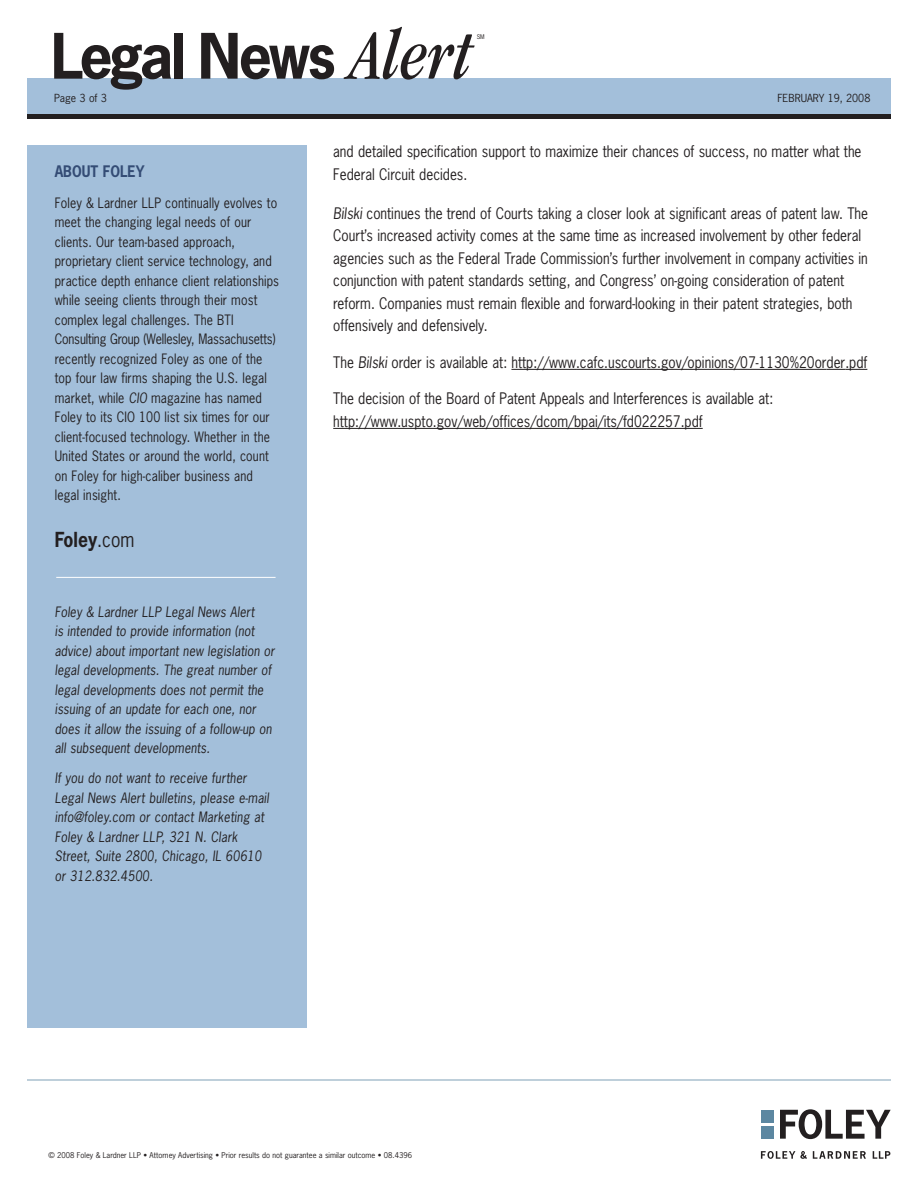
<style>
.page{position:relative;width:918px;height:1188px;background:#fff}
.page>*{position:absolute;margin:0;border:0;box-sizing:border-box;transform-origin:0 0}
.t1{font:700 58.8px "News Gothic Std";letter-spacing:-.05em;color:#231f20}
.t2{font:700 19.5px "News Gothic Std";color:#231f20;scale:.9 1}
.t3{font:15px/22.5px "News Gothic Std";color:#231f20;scale:.9 1}
.t4{font:700 15px "News Gothic Std";color:#344c75;scale:.9 1}
.t5{font:13.5px/19.5px "News Gothic Std";letter-spacing:.01em;color:#231f20;scale:.9 1}
.t6{font:italic 13.5px/19.5px "News Gothic Std";letter-spacing:.01em;color:#231f20;scale:.9 1}
.t7{font:10.5px "News Gothic Std";color:#231f20}
.t8{font:7.5px "News Gothic Std";color:#231f20}
.t9{font:6px "News Gothic Std";color:#231f20}
.s1{font-family:"ITC Garamond Std";font-weight:400;font-style:italic;font-stretch:condensed;font-size:73.5px}
.s2{font-style:italic}
.s3{font-weight:400}
</style>
<div class="page">
<hr style="left:27px;top:1080px;width:864px;height:1px;background:#7ea1b7">
<div style="left:27px;top:78px;width:864px;height:41px;background:#a3bfda"></div>
<div style="left:27px;top:114px;width:864px;height:5px;background:#231f20"></div>
<svg style="left:761px;top:1151px;width:46px;height:8px"></svg>
<svg style="left:813px;top:1151px;width:53px;height:8px"></svg>
<svg style="left:873px;top:1151px;width:17px;height:8px"></svg>
<svg style="left:780px;top:1109px;width:111px;height:30px"></svg>
<div style="left:761px;top:1110px;width:13px;height:12px;background:#5c87a1"></div>
<div style="left:761px;top:1126px;width:13px;height:13px;background:#5c87a1"></div>
<div style="left:28px;top:145px;width:279px;height:883px;background:#a3bfda"></div>
<hr style="left:56px;top:577px;width:220px;height:1px;background:#fff">
<hr style="left:511px;top:369px;width:65px;height:1px;background:#231f20">
<hr style="left:576px;top:369px;width:71px;height:1px;background:#231f20">
<hr style="left:647px;top:369px;width:180px;height:1px;background:#231f20">
<svg style="left:827px;top:369px;width:40px;height:1px"></svg>
<hr style="left:333px;top:428px;width:65px;height:1px;background:#231f20">
<hr style="left:397px;top:428px;width:106px;height:1px;background:#231f20">
<hr style="left:504px;top:428px;width:199px;height:1px;background:#231f20">
<h1 class="t1" style="left:51px;top:24px;width:422px">Legal News <span class="s1">Alert</span></h1>
<p class="t7" style="left:54px;top:93px;width:55px">Page 3 of 3</p>
<p class="t7" style="left:778px;top:93px;width:94px">FEBRUARY 19, 2008</p>
<p class="t9" style="left:477px;top:34px;width:9px">SM</p>
<p class="t4" style="left:55px;top:163px;width:101px">ABOUT FOLEY</p>
<p class="t5" style="left:55px;top:193px;width:251px">Foley &amp; Lardner LLP continually evolves to meet the changing legal needs of our clients. Our team-based approach, proprietary client service technology, and practice depth enhance client relationships while seeing clients through their most complex legal challenges. The BTI Consulting Group (Wellesley, Massachusetts) recently recognized Foley as one of the top four law firms shaping the U.S. legal market, while <span class="s2">CIO</span> magazine has named Foley to its CIO 100 list six times for our client-focused technology. Whether in the United States or around the world, count on Foley for high-caliber business and legal insight.</p>
<h2 class="t2" style="left:55px;top:529px;width:90px">Foley<span class="s3">.com</span></h2>
<p class="t6" style="left:55px;top:602px;width:246px">Foley &amp; Lardner LLP Legal News Alert<br>is intended to provide information (not advice) about important new legislation or legal developments. The great number of legal developments does not permit the issuing of an update for each one, nor does it allow the issuing of a follow-up on all subsequent developments.</p>
<p class="t6" style="left:55px;top:769px;width:240px">If you do not want to receive further Legal News Alert bulletins, please e-mail info@foley.com or contact Marketing at Foley &amp; Lardner LLP, 321 N. Clark Street, Suite 2800, Chicago, IL 60610 or 312.832.4500.</p>
<p class="t3" style="left:333px;top:141px;width:589px">and detailed specification support to maximize their chances of success, no matter what the<br>Federal Circuit decides.</p>
<p class="t3" style="left:333px;top:202px;width:596px"><span class="s2">Bilski</span> continues the trend of Courts taking a closer look at significant areas of patent law. The Court’s increased activity comes at the same time as increased involvement by other federal agencies such as the Federal Trade Commission’s further involvement in company activities in conjunction with patent standards setting, and Congress’ on-going consideration of patent reform. Companies must remain flexible and forward-looking in their patent strategies, both offensively and defensively.</p>
<p class="t3" style="left:333px;top:351px;width:595px">The <span class="s2">Bilski</span> order is available at: http://www.cafc.uscourts.gov/opinions/07-1130%20order.pdf</p>
<p class="t3" style="left:333px;top:388px;width:490px">The decision of the Board of Patent Appeals and Interferences is available at: http://www.uspto.gov/web/offices/dcom/bpai/its/fd022257.pdf</p>
<p class="t8" style="left:49px;top:1151px;width:365px">© 2008 Foley &amp; Lardner LLP • Attorney Advertising • Prior results do not guarantee a similar outcome • 08.4396</p>
</div>
